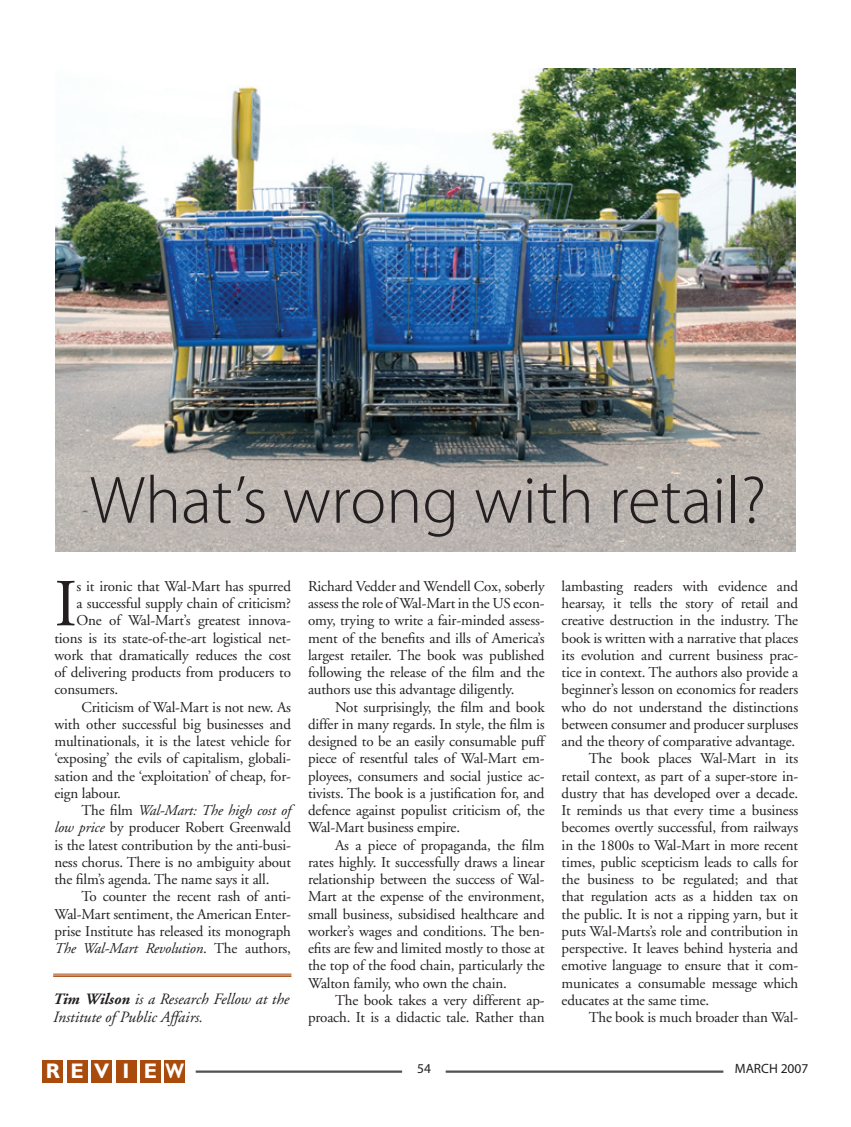
<style>
.page{position:relative;width:851px;height:1127px;background:#fff}
.page>*{position:absolute;margin:0;border:0;box-sizing:border-box;transform-origin:0 0}
.t1{font:300 67.5px "Myriad Pro";color:#231f20}
.t2{font:67.05px "Adobe Garamond";color:#231f20}
.t3{font:700 21px "Gill Sans";color:#fff}
.t4{font:italic 15.75px/17.2px "Adobe Garamond";color:#231f20}
.t5{font:15px/17.2px "Adobe Garamond";letter-spacing:-.01em;color:#231f20;text-align:justify}
.t6{font:13.5px "Myriad Pro";color:#231f20}
.s1{font-style:italic}
.s2{font-weight:700}
</style>
<div class="page">
<div style="left:43px;top:1060px;width:20px;height:22px;background:#a84b0d"></div>
<div style="left:67px;top:1060px;width:20px;height:22px;background:#a84b0d"></div>
<div style="left:91px;top:1060px;width:21px;height:22px;background:#a84b0d"></div>
<div style="left:116px;top:1060px;width:20px;height:22px;background:#a84b0d"></div>
<div style="left:140px;top:1060px;width:21px;height:22px;background:#a84b0d"></div>
<div style="left:164px;top:1060px;width:21px;height:22px;background:#a84b0d"></div>
<hr style="left:196px;top:1071px;width:206px;height:1px;background:#231f20">
<hr style="left:196px;top:1072px;width:206px;height:1px;background:#231f20">
<hr style="left:445px;top:1071px;width:278px;height:1px;background:#231f20">
<hr style="left:445px;top:1072px;width:278px;height:1px;background:#231f20">
<img style="left:55px;top:68px;width:740px;height:484px">
<hr style="left:53px;top:974px;width:238px;height:1px;background:#a84b0d">
<hr style="left:53px;top:975px;width:238px;height:2px;background:#a84b0d">
<p class="t1" style="left:90px;top:463px;width:678px">What’s wrong with retail?</p>
<p class="t2" style="left:54px;top:568px;width:24px">I</p>
<p class="t5" style="left:76px;top:578px;width:216px">s it ironic that Wal-Mart has spurred</p>
<p class="t5" style="left:76px;top:595px;width:216px">a successful supply chain of criticism?</p>
<p class="t5" style="left:76px;top:612px;width:216px">One of Wal-Mart’s greatest innova-</p>
<p class="t5" style="left:54px;top:629px;width:238px">tions is its state-of-the-art logistical net-</p>
<p class="t5" style="left:54px;top:647px;width:238px">work that dramatically reduces the cost</p>
<p class="t5" style="left:54px;top:664px;width:238px">of delivering products from producers to</p>
<p class="t5" style="left:54px;top:681px;width:65px">consumers.</p>
<p class="t5" style="left:54px;top:698px;width:238px;text-indent:27px">Criticism of Wal-Mart is not new. As with other successful big businesses and multinationals, it is the latest vehicle for ‘exposing’ the evils of capitalism, globali&shy;sation and the ‘exploitation’ of cheap, for&shy;eign labour.</p>
<p class="t5" style="left:54px;top:802px;width:238px;text-indent:27px">The film <span class="s1">Wal-Mart: The high cost of low price</span> by producer Robert Greenwald is the latest contribution by the anti-busi&shy;ness chorus. There is no ambiguity about the film’s agenda. The name says it all.</p>
<p class="t5" style="left:54px;top:888px;width:238px;text-indent:27px">To counter the recent rash of anti-Wal-Mart sentiment, the American Enter&shy;prise Institute has released its monograph <span class="s1">The Wal-Mart Revolution</span>. The authors,</p>
<p class="t4" style="left:53px;top:991px;width:237px"><span class="s2">Tim Wilson</span> is a Research Fellow at the<br>Institute of Public Affairs.</p>
<p class="t5" style="left:308px;top:578px;width:238px">Richard Vedder and Wendell Cox, soberly assess the role of Wal-Mart in the US econ&shy;omy, trying to write a fair-minded assess&shy;ment of the benefits and ills of America’s largest retailer. The book was published following the release of the film and the authors use this advantage diligently.</p>
<p class="t5" style="left:308px;top:698px;width:238px;text-indent:27px">Not surprisingly, the film and book differ in many regards. In style, the film is designed to be an easily consumable puff piece of resentful tales of Wal-Mart em&shy;ployees, consumers and social justice ac&shy;tivists. The book is a justification for, and defence against populist criticism of, the Wal-Mart business empire.</p>
<p class="t5" style="left:308px;top:836px;width:238px;text-indent:27px">As a piece of propaganda, the film rates highly. It successfully draws a linear relationship between the success of Wal-Mart at the expense of the environment, small business, subsidised healthcare and worker’s wages and conditions. The ben&shy;efits are few and limited mostly to those at the top of the food chain, particularly the Walton family, who own the chain.</p>
<p class="t5" style="left:308px;top:992px;width:238px;text-align:right">The book takes a very different ap&shy;proach. It is a didactic tale. Rather than</p>
<p class="t5" style="left:561px;top:578px;width:238px">lambasting readers with evidence and hearsay, it tells the story of retail and creative destruction in the industry. The book is written with a narrative that places its evolution and current business prac&shy;tice in context. The authors also provide a beginner’s lesson on economics for readers who do not understand the distinctions between consumer and producer surpluses and the theory of comparative advantage.</p>
<p class="t5" style="left:561px;top:750px;width:238px;text-indent:27px">The book places Wal-Mart in its retail context, as part of a super-store in&shy;dustry that has developed over a decade.<br>It reminds us that every time a business becomes overtly successful, from railways in the 1800s to Wal-Mart in more recent times, public scepticism leads to calls for the business to be regulated; and that that regulation acts as a hidden tax on the public. It is not a ripping yarn, but it puts Wal-Marts’s role and contribution in perspective. It leaves behind hysteria and emotive language to ensure that it com&shy;municates a consumable message which educates at the same time.</p>
<p class="t5" style="left:588px;top:1009px;width:211px">The book is much broader than Wal-</p>
<h3 class="t3" style="left:46px;top:1058px;width:140px">REV I EW</h3>
<p class="t6" style="left:417px;top:1061px;width:15px">54</p>
<p class="t6" style="left:734px;top:1061px;width:75px">MARCH 2007</p>
</div>
